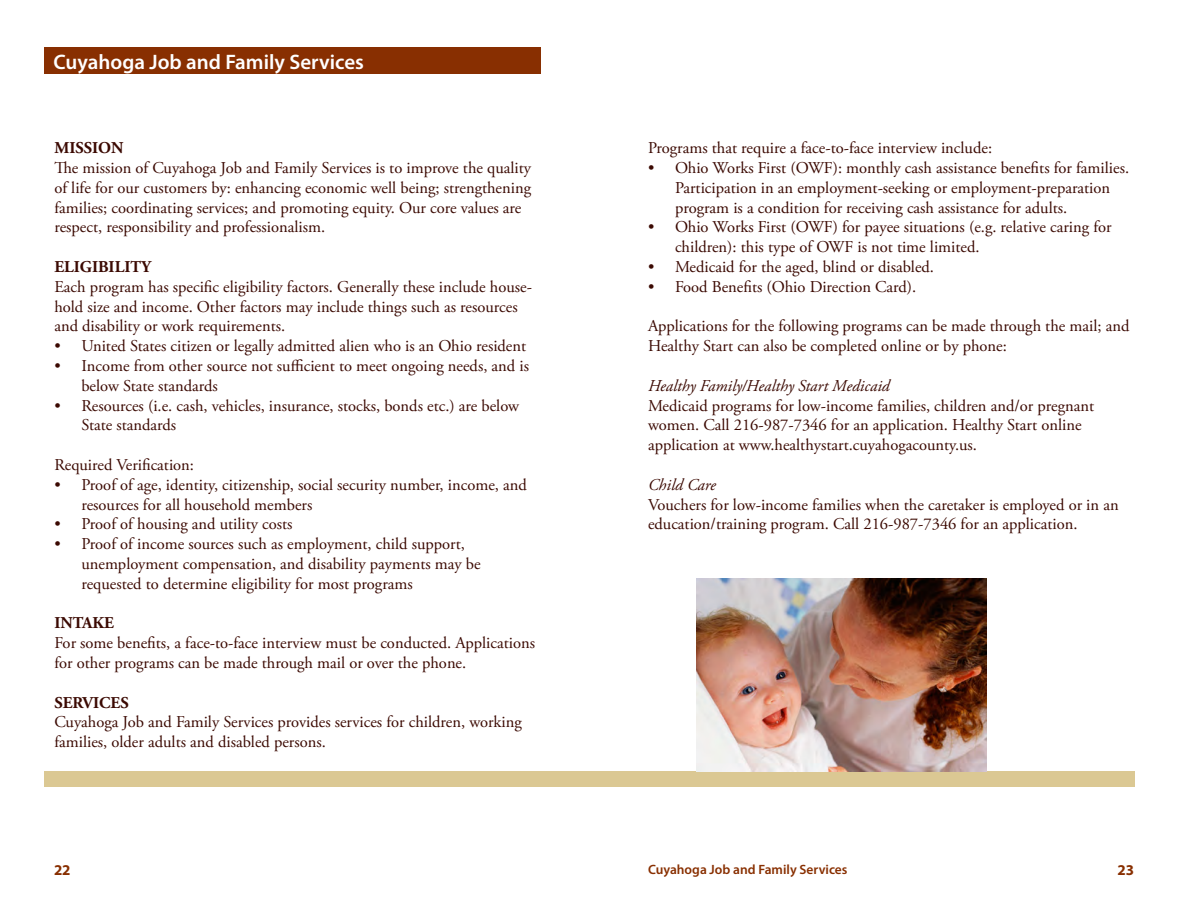
<style>
.page{position:relative;width:1188px;height:918px;background:#fff}
.page>*{position:absolute;margin:0;border:0;box-sizing:border-box;transform-origin:0 0}
.Heading_top{font:600 21px "Myriad Pro";color:#fff}
.Body_text{font:16.5px/19.8px "Adobe Garamond Pro";color:#3b0902}
.Body_text-2{font:italic 16.5px "Adobe Garamond Pro";color:#3b0902}
.Body_text-3{font:700 16.5px "Adobe Garamond Pro";color:#3b0902}
.t1{font:700 15px "Myriad Pro";color:#882f01}
.Heading_top-2{font:600 13.5px "Myriad Pro";color:#882f01}
</style>
<div class="page">
<div style="left:44px;top:47px;width:496px;height:27px;background:#882f01"></div>
<div style="left:44px;top:772px;width:1090px;height:15px;background:#dbc893"></div>
<img style="left:697px;top:579px;width:289px;height:193px">
<p class="Heading_top" style="left:54px;top:48px;width:312px">Cuyahoga Job and Family Services</p>
<p class="Body_text-3" style="left:54px;top:138px;width:71px">MISSION</p>
<p class="Body_text" style="left:54px;top:159px;width:478px">The mission of Cuyahoga Job and Family Services is to improve the quality of life for our customers by: enhancing economic well being; strengthening families; coordinating services; and promoting equity. Our core values are respect, responsibility and professionalism.</p>
<p class="Body_text-3" style="left:54px;top:257px;width:98px">ELIGIBILITY</p>
<p class="Body_text" style="left:54px;top:277px;width:479px">Each program has specific eligibility factors. Generally these include house&shy;hold size and income. Other factors may include things such as resources and disability or work requirements.</p>
<p class="Body_text" style="left:54px;top:337px;width:473px">• United States citizen or legally admitted alien who is an Ohio resident</p>
<p class="Body_text" style="left:81px;top:357px;width:449px;text-indent:-27px">• Income from other source not sufficient to meet ongoing needs, and is below State standards</p>
<p class="Body_text" style="left:81px;top:396px;width:439px;text-indent:-27px">• Resources (i.e. cash, vehicles, insurance, stocks, bonds etc.) are below<br>State standards</p>
<p class="Body_text" style="left:54px;top:456px;width:141px">Required Verification:</p>
<p class="Body_text" style="left:81px;top:475px;width:447px;text-indent:-27px">• Proof of age, identity, citizenship, social security number, income, and resources for all household members</p>
<p class="Body_text" style="left:54px;top:515px;width:240px">• Proof of housing and utility costs</p>
<p class="Body_text" style="left:81px;top:535px;width:401px;text-indent:-27px">• Proof of income sources such as employment, child support, unemployment compensation, and disability payments may be requested to determine eligibility for most programs</p>
<p class="Body_text-3" style="left:54px;top:614px;width:61px">INTAKE</p>
<p class="Body_text" style="left:54px;top:634px;width:482px">For some benefits, a face-to-face interview must be conducted. Applications for other programs can be made through mail or over the phone.</p>
<p class="Body_text-3" style="left:54px;top:693px;width:76px">SERVICES</p>
<p class="Body_text" style="left:54px;top:713px;width:469px">Cuyahoga Job and Family Services provides services for children, working families, older adults and disabled persons.</p>
<p class="Body_text" style="left:648px;top:139px;width:346px">Programs that require a face-to-face interview include:</p>
<p class="Body_text" style="left:675px;top:159px;width:456px;text-indent:-27px">• Ohio Works First (OWF): monthly cash assistance benefits for families.<br>Participation in an employment-seeking or employment-preparation program is a condition for receiving cash assistance for adults.</p>
<p class="Body_text" style="left:675px;top:218px;width:438px;text-indent:-27px">• Ohio Works First (OWF) for payee situations (e.g. relative caring for children): this type of OWF is not time limited.</p>
<p class="Body_text" style="left:648px;top:258px;width:288px">• Medicaid for the aged, blind or disabled.</p>
<p class="Body_text" style="left:648px;top:277px;width:270px">• Food Benefits (Ohio Direction Card).</p>
<p class="Body_text" style="left:648px;top:317px;width:483px">Applications for the following programs can be made through the mail; and<br>Healthy Start can also be completed online or by phone:</p>
<p class="Body_text-2" style="left:648px;top:376px;width:243px">Healthy Family/Healthy Start Medicaid</p>
<p class="Body_text" style="left:648px;top:396px;width:448px">Medicaid programs for low-income families, children and/or pregnant women. Call 216-987-7346 for an application. Healthy Start online application at www.healthystart.cuyahogacounty.us.</p>
<p class="Body_text-2" style="left:648px;top:475px;width:69px">Child Care</p>
<p class="Body_text" style="left:648px;top:495px;width:472px">Vouchers for low-income families when the caretaker is employed or in an education/training program. Call 216-987-7346 for an application.</p>
<p class="Heading_top-2" style="left:648px;top:861px;width:201px">Cuyahoga Job and Family Services</p>
<p class="t1" style="left:54px;top:860px;width:18px">22</p>
<p class="t1" style="left:1117px;top:860px;width:18px">23</p>
</div>
